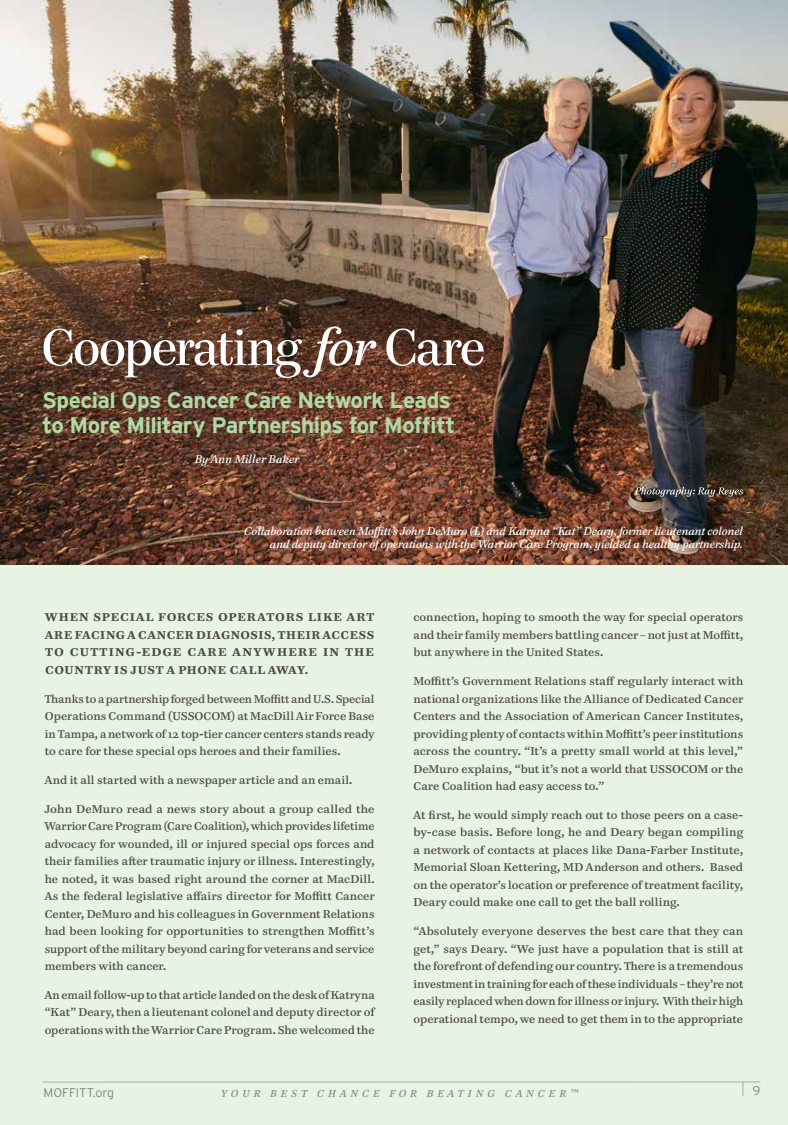
<style>
.page{position:relative;width:788px;height:1125px;background:#fff}
.page>*{position:absolute;margin:0;border:0;box-sizing:border-box;transform-origin:0 0}
.t1{font:51.25px "Paperback 96";letter-spacing:-.015em;color:#fff}
.t2{font:700 22.5px/25px "Interstate";letter-spacing:-.025em;color:#b0d9a4}
.t3{font:300 12.5px "Interstate";color:#77787b}
.t4{font:11.25px/17.5px "Paperback 9";color:#4d4b40;text-align:justify}
.t5{font:italic 11.25px/13.5px "Paperback 12";color:#fff;text-align:right}
.t6{font:700 11.25px/17.5px "Paperback 9";letter-spacing:.09em;color:#4d4b40;text-align:justify}
.t7{font:italic 11.25px "Paperback 12";letter-spacing:.025em;color:#fff}
.t8{font:italic 10px "Paperback 12";letter-spacing:.42em;color:#77787b}
.s1{font-family:"Paperback 12";font-style:italic}
</style>
<div class="page">
<div style="left:0;top:541px;width:788px;height:584px;background:#e7f4e4"></div>
<img style="left:0;top:0;width:788px;height:565px">
<svg style="left:634px;top:487px;width:109px;height:10px"></svg>
<h1 class="t1" style="left:42px;top:319px;width:444px">Cooperating <span class="s1">for</span> Care</h1>
<h2 class="t2" style="left:42px;top:387px;width:414px">Special Ops Cancer Care Network Leads to More Military Partnerships for Moffitt</h2>
<p class="t7" style="left:195px;top:452px;width:106px">By Ann Miller Baker</p>
<p class="t5" style="left:244px;top:524px;width:500px">Collaboration between Moffitt’s John DeMuro (L) and Katryna “Kat” Deary, former lieutenant colonel and deputy director of operations with the Warrior Care Program, yielded a healthy partnership.</p>
<p class="t6" style="left:45px;top:609px;width:330px">WHEN SPECIAL FORCES OPERATORS LIKE ART ARE FACING A CANCER DIAGNOSIS, THEIR ACCESS TO CUTTING-EDGE CARE ANYWHERE IN THE COUNTRY IS JUST A PHONE CALL AWAY.</p>
<p class="t4" style="left:45px;top:690px;width:331px">Thanks to a partnership forged between Moffitt and U.S. Special Operations Command (USSOCOM) at MacDill Air Force Base in Tampa, a network of 12 top-tier cancer centers stands ready to care for these special ops heroes and their families.</p>
<p class="t4" style="left:45px;top:771px;width:309px">And it all started with a newspaper article and an email.</p>
<p class="t4" style="left:45px;top:800px;width:331px">John DeMuro read a news story about a group called the Warrior Care Program (Care Coalition), which provides lifetime advocacy for wounded, ill or injured special ops forces and their families after traumatic injury or illness. Interestingly, he noted, it was based right around the corner at MacDill.<br>As the federal legislative affairs director for Moffitt Cancer Center, DeMuro and his colleagues in Government Relations had been looking for opportunities to strengthen Moffitt’s support of the military beyond caring for veterans and service members with cancer.</p>
<p class="t4" style="left:45px;top:986px;width:332px">An email follow-up to that article landed on the desk of Katryna “Kat” Deary, then a lieutenant colonel and deputy director of operations with the Warrior Care Program. She welcomed the</p>
<p class="t4" style="left:413px;top:609px;width:331px">connection, hoping to smooth the way for special operators and their family members battling cancer – not just at Moffitt, but anywhere in the United States.</p>
<p class="t4" style="left:413px;top:672px;width:331px">Moffitt’s Government Relations staff regularly interact with national organizations like the Alliance of Dedicated Cancer Centers and the Association of American Cancer Institutes, providing plenty of contacts within Moffitt’s peer institutions across the country. “It’s a pretty small world at this level,” DeMuro explains, “but it’s not a world that USSOCOM or the Care Coalition had easy access to.”</p>
<p class="t4" style="left:413px;top:806px;width:331px">At first, he would simply reach out to those peers on a case&shy;by-case basis. Before long, he and Deary began compiling a network of contacts at places like Dana-Farber Institute, Memorial Sloan Kettering, MD Anderson and others. Based on the operator’s location or preference of treatment facility, Deary could make one call to get the ball rolling.</p>
<p class="t4" style="left:413px;top:922px;width:331px">“Absolutely everyone deserves the best care that they can get,” says Deary. “We just have a population that is still at the forefront of defending our country. There is a tremendous investment in training for each of these individuals – they’re not easily replaced when down for illness or injury. With their high operational tempo, we need to get them in to the appropriate</p>
<p class="t3" style="left:43px;top:1085px;width:72px">MOFFITT.org</p>
<p class="t8" style="left:221px;top:1087px;width:358px">YOUR BEST CHANCE FOR BEATING CANCER™</p>
<p class="t3" style="left:752px;top:1084px;width:9px">9</p>
</div>
